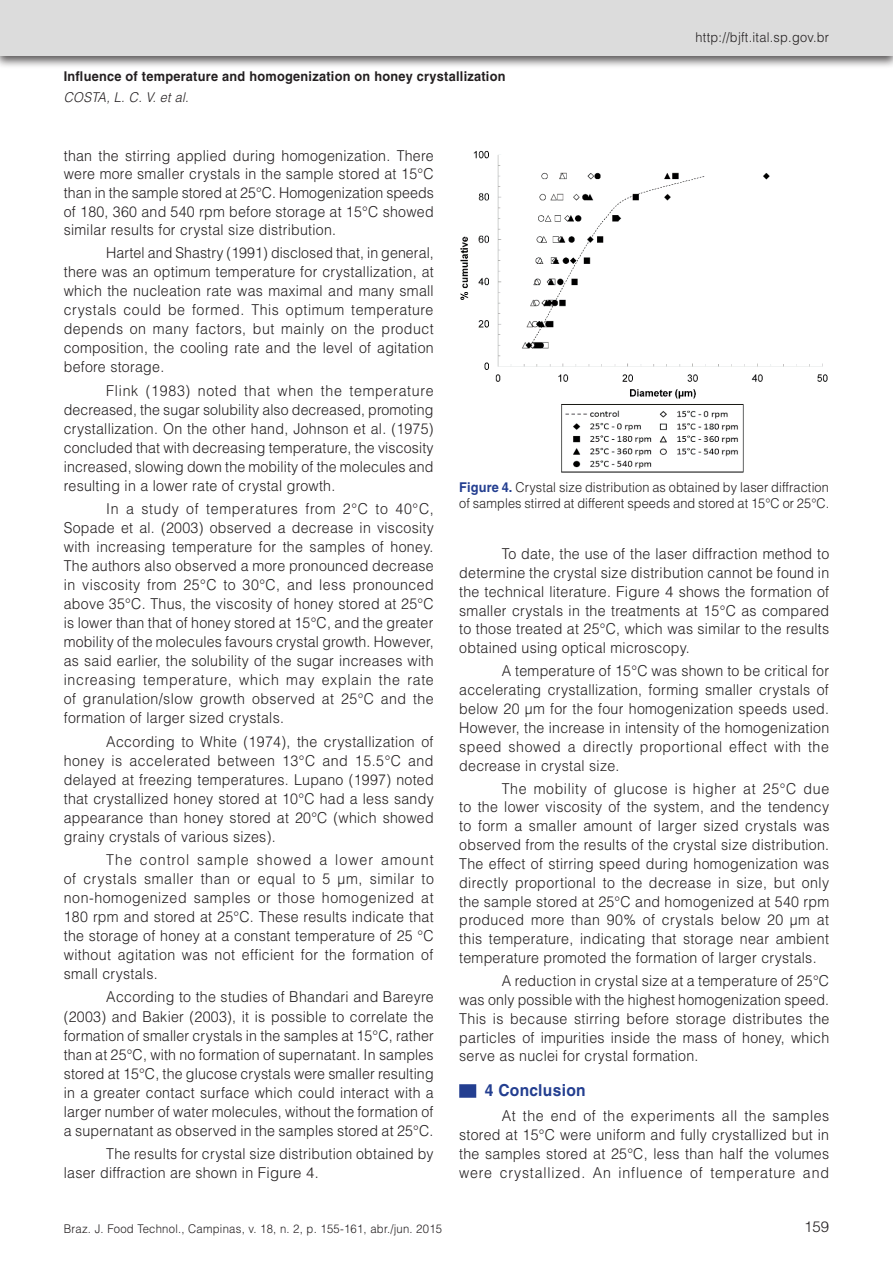
<style>
.page{position:relative;width:893px;height:1263px;background:#fff}
.page>*{position:absolute;margin:0;border:0;box-sizing:border-box;transform-origin:0 0}
.Heading1{font:700 16.5px "Helvetica";letter-spacing:.02em;color:#233e90;scale:.94 1}
.Paragraph{font:300 15px/19px "Helvetica";letter-spacing:.02em;color:#231f20;text-align:justify;scale:.94 1}
.Paragraph-2{font:300 15px "Helvetica";letter-spacing:.02em;color:#231f20}
.FigureCaption{font:300 13.5px/16.2px "Helvetica";letter-spacing:.01em;color:#231f20;scale:.94 1}
.t1{font:700 13.5px "Helvetica";letter-spacing:.02em;color:#231f20;scale:.94 1}
.t2{font:italic 300 13.5px "Helvetica";letter-spacing:.02em;color:#231f20;scale:.94 1}
.t3{font:300 12px "Helvetica";letter-spacing:.02em;color:#231f20;scale:.94 1}
.s1{font-weight:700;color:#233e90}
</style>
<div class="page">
<div style="left:0;top:0;width:893px;height:69px;background:#231f20;opacity:.75"></div>
<div style="left:0;top:0;width:893px;height:56px;background:#dcdcdc"></div>
<div style="left:459px;top:1084px;width:17px;height:14px;background:#233e90"></div>
<img style="left:460px;top:150px;width:368px;height:323px">
<p class="t1" style="left:64px;top:68px;width:471px">Influence of temperature and homogenization on honey crystallization</p>
<p class="t2" style="left:64px;top:89px;width:135px">COSTA, L. C. V. et al.</p>
<p class="FigureCaption" style="left:696px;top:29px;width:144px">http://bjft.ital.sp.gov.br</p>
<p class="Paragraph" style="left:64px;top:146px;width:395px;line-height:18.6px">than the stirring applied during homogenization. There were more smaller crystals in the sample stored at 15°C than in the sample stored at 25°C. Homogenization speeds of 180, 360 and 540 rpm before storage at 15°C showed similar results for crystal size distribution.</p>
<p class="Paragraph" style="left:64px;top:243px;width:395px;text-indent:43px">Hartel and Shastry (1991) disclosed that, in general, there was an optimum temperature for crystallization, at which the nucleation rate was maximal and many small crystals could be formed. This optimum temperature depends on many factors, but mainly on the product composition, the cooling rate and the level of agitation before storage.</p>
<p class="Paragraph" style="left:64px;top:381px;width:395px;text-indent:43px">Flink (1983) noted that when the temperature decreased, the sugar solubility also decreased, promoting crystallization. On the other hand, Johnson et al. (1975) concluded that with decreasing temperature, the viscosity increased, slowing down the mobility of the molecules and resulting in a lower rate of crystal growth.</p>
<p class="Paragraph" style="left:64px;top:499px;width:395px;text-indent:43px">In a study of temperatures from 2°C to 40°C, Sopade et al. (2003) observed a decrease in viscosity with increasing temperature for the samples of honey.<br>The authors also observed a more pronounced decrease in viscosity from 25°C to 30°C, and less pronounced above 35°C. Thus, the viscosity of honey stored at 25°C is lower than that of honey stored at 15°C, and the greater mobility of the molecules favours crystal growth. However, as said earlier, the solubility of the sugar increases with increasing temperature, which may explain the rate of granulation/slow growth observed at 25°C and the formation of larger sized crystals.</p>
<p class="Paragraph" style="left:64px;top:732px;width:395px;text-indent:43px">According to White (1974), the crystallization of honey is accelerated between 13°C and 15.5°C and delayed at freezing temperatures. Lupano (1997) noted that crystallized honey stored at 10°C had a less sandy appearance than honey stored at 20°C (which showed grainy crystals of various sizes).</p>
<p class="Paragraph" style="left:64px;top:850px;width:395px;text-indent:43px">The control sample showed a lower amount of crystals smaller than or equal to 5 μm, similar to non-homogenized samples or those homogenized at 180 rpm and stored at 25°C. These results indicate that the storage of honey at a constant temperature of 25 °C without agitation was not efficient for the formation of small crystals.</p>
<p class="Paragraph" style="left:64px;top:987px;width:395px;text-indent:43px">According to the studies of Bhandari and Bareyre (2003) and Bakier (2003), it is possible to correlate the formation of smaller crystals in the samples at 15°C, rather than at 25°C, with no formation of supernatant. In samples stored at 15°C, the glucose crystals were smaller resulting in a greater contact surface which could interact with a larger number of water molecules, without the formation of a supernatant as observed in the samples stored at 25°C.</p>
<p class="Paragraph" style="left:64px;top:1144px;width:395px;text-indent:43px">The results for crystal size distribution obtained by laser diffraction are shown in Figure 4.</p>
<p class="FigureCaption" style="left:459px;top:479px;width:395px"><span class="s1">Figure 4.</span> Crystal size distribution as obtained by laser diffraction of samples stirred at different speeds and stored at 15°C or 25°C.</p>
<p class="Paragraph" style="left:459px;top:544px;width:395px;text-indent:43px">To date, the use of the laser diffraction method to determine the crystal size distribution cannot be found in the technical literature. Figure 4 shows the formation of smaller crystals in the treatments at 15°C as compared to those treated at 25°C, which was similar to the results obtained using optical microscopy.</p>
<p class="Paragraph" style="left:459px;top:661px;width:395px;text-indent:43px">A temperature of 15°C was shown to be critical for accelerating crystallization, forming smaller crystals of below 20 µm for the four homogenization speeds used.<br>However, the increase in intensity of the homogenization speed showed a directly proportional effect with the decrease in crystal size.</p>
<p class="Paragraph" style="left:459px;top:779px;width:395px;text-indent:43px">The mobility of glucose is higher at 25°C due to the lower viscosity of the system, and the tendency to form a smaller amount of larger sized crystals was observed from the results of the crystal size distribution.<br>The effect of stirring speed during homogenization was directly proportional to the decrease in size, but only the sample stored at 25°C and homogenized at 540 rpm produced more than 90% of crystals below 20 µm at this temperature, indicating that storage near ambient temperature promoted the formation of larger crystals.</p>
<p class="Paragraph" style="left:459px;top:971px;width:395px;text-indent:43px">A reduction in crystal size at a temperature of 25°C was only possible with the highest homogenization speed.<br>This is because stirring before storage distributes the particles of impurities inside the mass of honey, which serve as nuclei for crystal formation.</p>
<p class="Heading1" style="left:485px;top:1080px;width:109px">4 Conclusion</p>
<p class="Paragraph" style="left:459px;top:1106px;width:395px;text-indent:43px">At the end of the experiments all the samples stored at 15°C were uniform and fully crystallized but in the samples stored at 25°C, less than half the volumes were crystallized. An influence of temperature and</p>
<p class="t3" style="left:64px;top:1221px;width:404px">Braz. J. Food Technol., Campinas, v. 18, n. 2, p. 155-161, abr./jun. 2015</p>
<p class="Paragraph-2" style="left:804px;top:1217px;width:27px">159</p>
</div>
